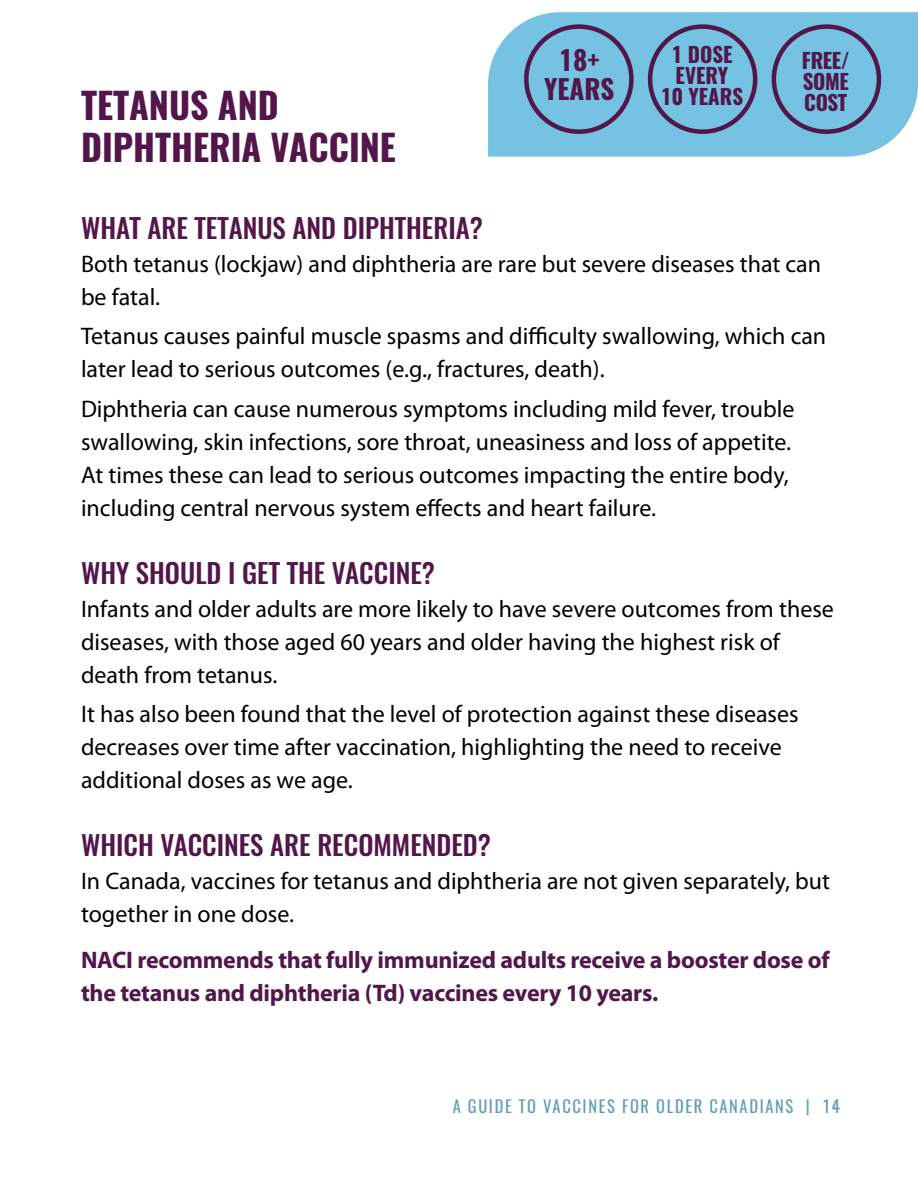
<style>
.page{position:relative;width:918px;height:1188px;background:#fff}
.page>*{position:absolute;margin:0;border:0;box-sizing:border-box;transform-origin:0 0}
.t1{font:700 36px/42px "Oswald";color:#53164a}
.t2{font:500 27px "Oswald";color:#53164a}
.t3{font:700 27px/28.5px "Oswald";color:#53164a;text-align:center}
.t4{font:24px/33px "Myriad Pro";color:#000}
.t5{font:700 24px/33px "Myriad Pro";letter-spacing:-.01em;color:#53164a}
.t6{font:700 21px/21px "Oswald";color:#53164a;text-align:center}
.t7{font:16.5px "Oswald";letter-spacing:.1em;color:#609eb9}
</style>
<div class="page">
<svg style="left:488px;top:12px;width:430px;height:145px;background:#79bcdd"></svg>
<div style="left:772px;top:24px;width:109px;height:110px;border:4px solid #53164a;border-radius:50%"></div>
<div style="left:648px;top:24px;width:109px;height:110px;border:4px solid #53164a;border-radius:50%"></div>
<div style="left:524px;top:24px;width:110px;height:110px;border:4px solid #53164a;border-radius:50%"></div>
<h1 class="t1" style="left:81px;top:86px;width:317px">TETANUS AND<br>DIPHTHERIA VACCINE</h1>
<p class="t3" style="left:544px;top:47px;width:72px">18+<br>YEARS</p>
<p class="t6" style="left:661px;top:45px;width:84px">1 DOSE<br>EVERY<br>10 YEARS</p>
<p class="t6" style="left:802px;top:51px;width:49px;text-align:justify">FREE/ SOME COST</p>
<p class="t2" style="left:81px;top:209px;width:404px">WHAT ARE TETANUS AND DIPHTHERIA?</p>
<p class="t4" style="left:81px;top:247px;width:742px">Both tetanus (lockjaw) and diphtheria are rare but severe diseases that can be fatal.</p>
<p class="t4" style="left:81px;top:319px;width:747px">Tetanus causes painful muscle spasms and difficulty swallowing, which can later lead to serious outcomes (e.g., fractures, death).</p>
<p class="t4" style="left:81px;top:392px;width:715px">Diphtheria can cause numerous symptoms including mild fever, trouble swallowing, skin infections, sore throat, uneasiness and loss of appetite.<br>At times these can lead to serious outcomes impacting the entire body, including central nervous system effects and heart failure.</p>
<p class="t2" style="left:81px;top:554px;width:356px">WHY SHOULD I GET THE VACCINE?</p>
<p class="t4" style="left:81px;top:592px;width:754px">Infants and older adults are more likely to have severe outcomes from these diseases, with those aged 60 years and older having the highest risk of death from tetanus.</p>
<p class="t4" style="left:81px;top:697px;width:719px">It has also been found that the level of protection against these diseases decreases over time after vaccination, highlighting the need to receive additional doses as we age.</p>
<p class="t2" style="left:81px;top:826px;width:412px">WHICH VACCINES ARE RECOMMENDED?</p>
<p class="t4" style="left:81px;top:864px;width:751px">In Canada, vaccines for tetanus and diphtheria are not given separately, but together in one dose.</p>
<p class="t5" style="left:81px;top:943px;width:750px">NACI recommends that fully immunized adults receive a booster dose of the tetanus and diphtheria (Td) vaccines every 10 years.</p>
<p class="t7" style="left:453px;top:1095px;width:389px">A GUIDE TO VACCINES FOR OLDER CANADIANS | 14</p>
</div>
